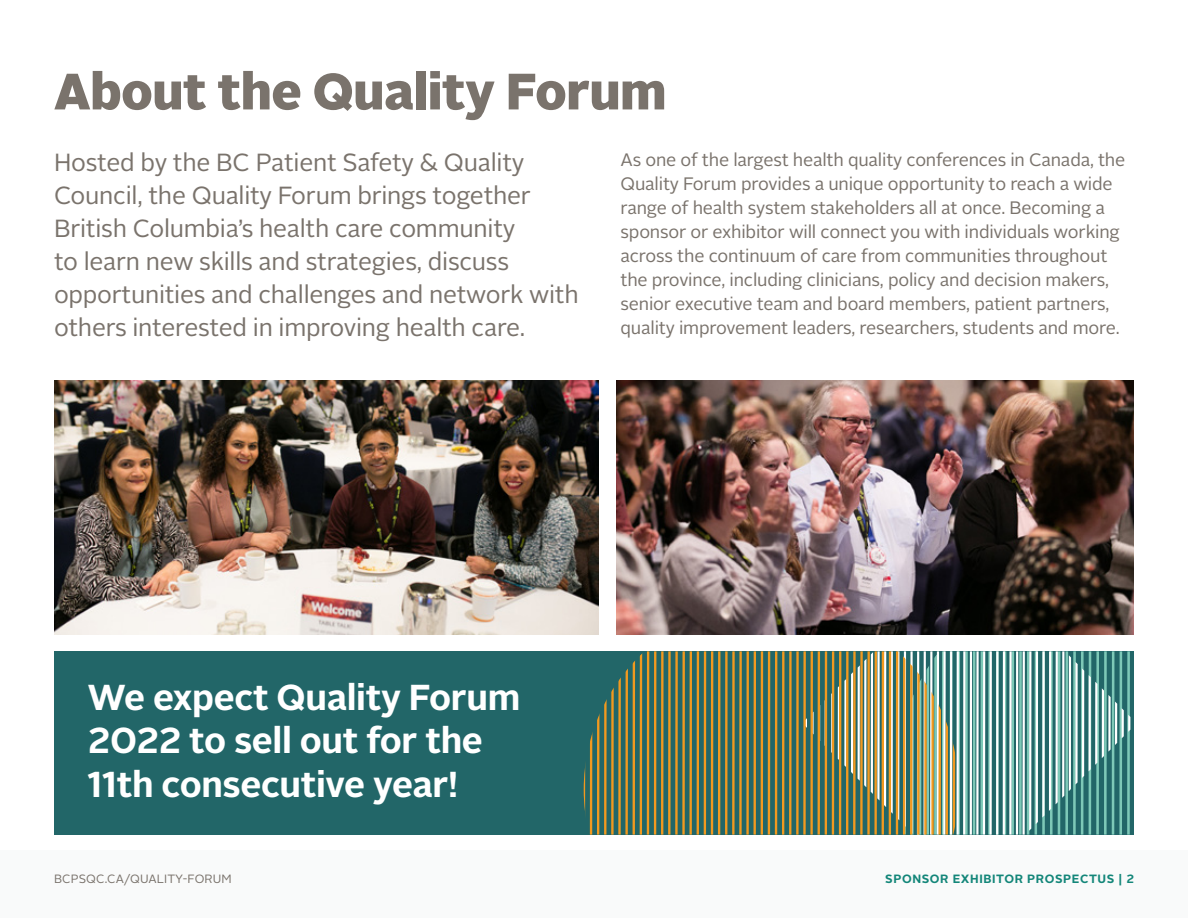
<style>
.page{position:relative;width:1188px;height:918px;background:#fff}
.page>*{position:absolute;margin:0;border:0;box-sizing:border-box;transform-origin:0 0}
.t1{font:900 51px "Alright Sans";letter-spacing:-.01em;color:#7a736c}
.Body{font:700 36px/43.5px "Alright Sans";letter-spacing:-.01em;color:#fff}
.Intro{font:24.75px/33px "Alright Sans";letter-spacing:-.01em;color:#7a736c}
.Body-2{font:18px/24px "Alright Sans";letter-spacing:-.01em;color:#7a736c}
.t2{font:700 12px "Alright Sans";letter-spacing:.05em;color:#138679}
.t3{font:12px "Alright Sans";letter-spacing:.01em;color:#7a736c}
</style>
<div class="page">
<div style="left:0;top:850px;width:1188px;height:68px;background:#f9fafa"></div>
<img style="left:54px;top:381px;width:544px;height:253px">
<img style="left:617px;top:381px;width:517px;height:253px">
<div style="left:54px;top:651px;width:1080px;height:184px;background:#226668"></div>
<svg style="left:584px;top:651px;width:546px;height:184px"></svg>
<h1 class="t1" style="left:54px;top:55px;width:614px">About the Quality Forum</h1>
<p class="Intro" style="left:54px;top:146px;width:526px">Hosted by the BC Patient Safety &amp; Quality Council, the Quality Forum brings together British Columbia’s health care community<br>to learn new skills and strategies, discuss opportunities and challenges and network with others interested in improving health care.</p>
<p class="Body-2" style="left:621px;top:148px;width:506px">As one of the largest health quality conferences in Canada, the Quality Forum provides a unique opportunity to reach a wide range of health system stakeholders all at once. Becoming a sponsor or exhibitor will connect you with individuals working across the continuum of care from communities throughout the province, including clinicians, policy and decision makers, senior executive team and board members, patient partners, quality improvement leaders, researchers, students and more.</p>
<p class="Body" style="left:88px;top:676px;width:434px">We expect Quality Forum<br>2022 to sell out for the<br>11th consecutive year!</p>
<p class="t3" style="left:54px;top:871px;width:179px">BCPSQC.CA/QUALITY-FORUM</p>
<p class="t2" style="left:885px;top:870px;width:250px">SPONSOR EXHIBITOR PROSPECTUS | 2</p>
</div>
